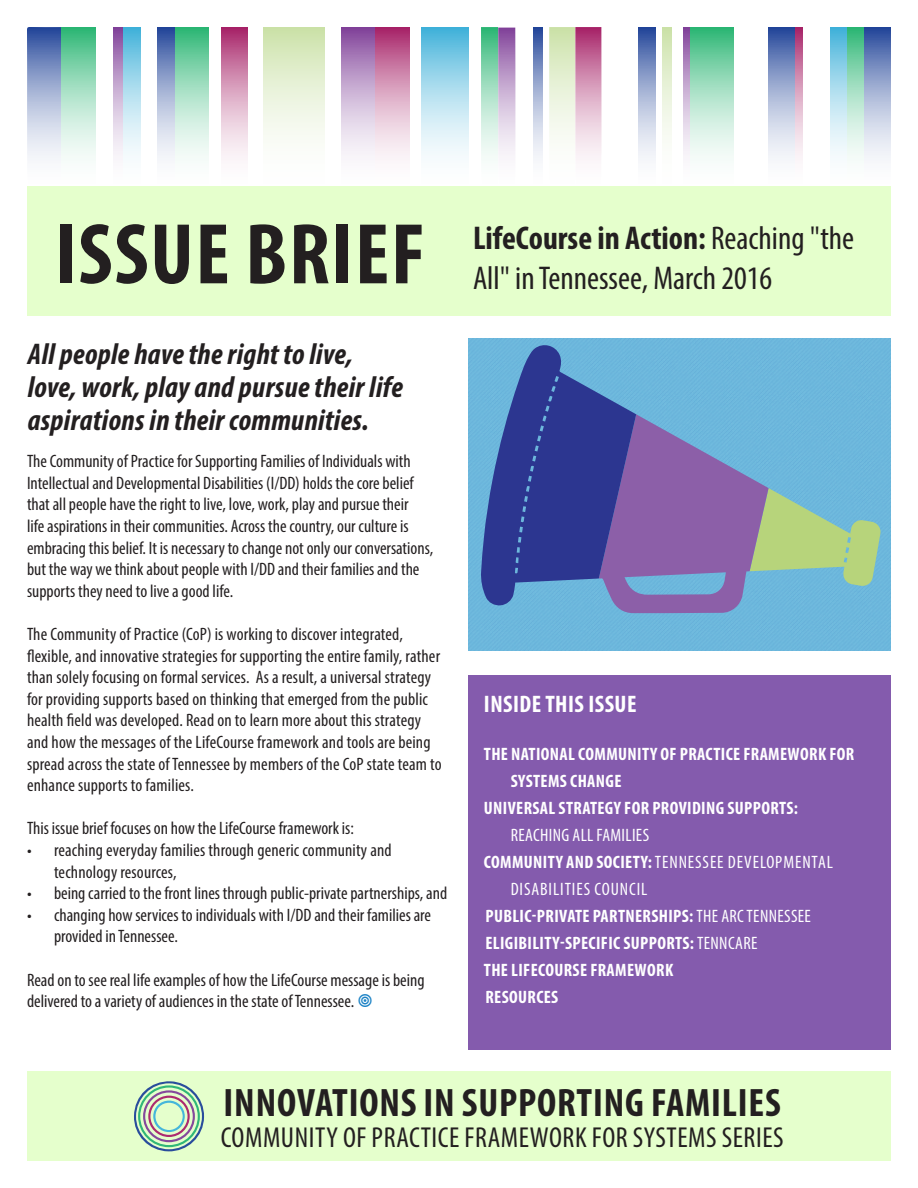
<style>
.page{position:relative;width:918px;height:1188px;background:#fff}
.page>*{position:absolute;margin:0;border:0;box-sizing:border-box;transform-origin:0 0}
.t1{font:700 condensed 87px "Myriad Pro";letter-spacing:.02em;color:#231f20}
.t2{font:700 condensed 39.9px "Myriad Pro";letter-spacing:.02em;color:#231f20}
.t3{font:condensed 33px/39.6px "Myriad Pro";color:#231f20}
.t4{font:italic 700 condensed 30px/33px "Myriad Pro";letter-spacing:.01em;color:#231f20}
.t5{font:condensed 28.95px "Myriad Pro";letter-spacing:.02em;color:#231f20}
.t6{font:700 condensed 24px "Myriad Pro";letter-spacing:.02em;color:#fff}
.t7{font:condensed 18px/21.6px "Myriad Pro";color:#231f20}
.t8{font:700 condensed 18px/27px "Myriad Pro";letter-spacing:.02em;color:#fff}
.t9{font:condensed 18px "Myriad Pro";letter-spacing:.05em;color:#fff}
.s1{font-weight:700}
.s2{font-weight:400}
</style>
<div class="page">
<div style="left:27px;top:1072px;width:864px;height:89px;background:#e5ffcc"></div>
<svg style="left:134px;top:1081px;width:70px;height:70px"></svg>
<div style="left:263px;top:27px;width:61px;height:162px;background:linear-gradient(to bottom,#d1e5b2,#fff)"></div>
<svg style="left:689px;top:27px;width:45px;height:133px;background:#a3ddc2"></svg>
<svg style="left:27px;top:27px;width:34px;height:133px;background:#9faed2"></svg>
<svg style="left:61px;top:27px;width:34px;height:133px;background:#a2dec2"></svg>
<svg style="left:174px;top:27px;width:34px;height:133px;background:#a2ddc2"></svg>
<svg style="left:341px;top:27px;width:34px;height:129px;background:#c6a9d1"></svg>
<svg style="left:375px;top:27px;width:34px;height:133px;background:#d89ebd"></svg>
<svg style="left:863px;top:27px;width:28px;height:133px;background:#9fafd1"></svg>
<svg style="left:768px;top:27px;width:27px;height:133px;background:#9eadd2"></svg>
<svg style="left:222px;top:27px;width:26px;height:133px;background:#d89ebd"></svg>
<svg style="left:157px;top:27px;width:17px;height:133px;background:#9eadd2"></svg>
<svg style="left:638px;top:27px;width:17px;height:133px;background:#9eadd2"></svg>
<svg style="left:846px;top:27px;width:17px;height:133px;background:#a3dec4"></svg>
<svg style="left:830px;top:27px;width:16px;height:129px;background:#a9dbed"></svg>
<svg style="left:113px;top:27px;width:10px;height:129px"></svg>
<svg style="left:662px;top:27px;width:10px;height:113px"></svg>
<svg style="left:795px;top:27px;width:7px;height:133px"></svg>
<svg style="left:683px;top:27px;width:6px;height:129px"></svg>
<svg style="left:123px;top:28px;width:17px;height:128px;background:#a9dced"></svg>
<svg style="left:422px;top:27px;width:47px;height:129px;background:#a9dbed"></svg>
<svg style="left:481px;top:27px;width:34px;height:133px;background:#b5c6ca"></svg>
<svg style="left:533px;top:27px;width:10px;height:133px"></svg>
<svg style="left:549px;top:27px;width:53px;height:133px"></svg>
<div style="left:27px;top:186px;width:864px;height:129px;background:#e5ffcc"></div>
<div style="left:468px;top:339px;width:423px;height:311px;background:#6db8dc"></div>
<svg style="left:481px;top:342px;width:400px;height:271px;background:#6888b9"></svg>
<div style="left:468px;top:675px;width:423px;height:375px;background:#845bad"></div>
<p class="t1" style="left:55px;top:200px;width:372px">ISSUE BRIEF</p>
<p class="t3" style="left:473px;top:218px;width:383px"><span class="s1">LifeCourse in Action:</span> Reaching "the<br>All" in Tennessee, March 2016</p>
<p class="t4" style="left:28px;top:337px;width:377px">All people have the right to live, love, work, play and pursue their life aspirations in their communities.</p>
<p class="t7" style="left:27px;top:450px;width:408px">The Community of Practice for Supporting Families of Individuals with Intellectual and Developmental Disabilities (I/DD) holds the core belief that all people have the right to live, love, work, play and pursue their<br>life aspirations in their communities. Across the country, our culture is embracing this belief. It is necessary to change not only our conversations, but the way we think about people with I/DD and their families and the supports they need to live a good life.</p>
<p class="t7" style="left:27px;top:623px;width:416px">The Community of Practice (CoP) is working to discover integrated, flexible, and innovative strategies for supporting the entire family, rather than solely focusing on formal services. As a result, a universal strategy for providing supports based on thinking that emerged from the public health field was developed. Read on to learn more about this strategy and how the messages of the LifeCourse framework and tools are being spread across the state of Tennessee by members of the CoP state team to enhance supports to families.</p>
<p class="t7" style="left:27px;top:818px;width:328px">This issue brief focuses on how the LifeCourse framework is:</p>
<p class="t7" style="left:54px;top:839px;width:339px;text-indent:-27px">• reaching everyday families through generic community and technology resources,</p>
<p class="t7" style="left:27px;top:882px;width:422px">• being carried to the front lines through public-private partnerships, and</p>
<p class="t7" style="left:54px;top:904px;width:379px;text-indent:-27px">• changing how services to individuals with I/DD and their families are provided in Tennessee.</p>
<p class="t7" style="left:27px;top:969px;width:399px">Read on to see real life examples of how the LifeCourse message is being delivered to a variety of audiences in the state of Tennessee.</p>
<p class="t6" style="left:484px;top:689px;width:154px">INSIDE THIS ISSUE</p>
<p class="t8" style="left:511px;top:740px;width:345px;text-indent:-27px">THE NATIONAL COMMUNITY OF PRACTICE FRAMEWORK FOR<br>SYSTEMS CHANGE</p>
<p class="t8" style="left:511px;top:794px;width:289px;text-indent:-27px">UNIVERSAL STRATEGY FOR PROVIDING SUPPORTS:<br><span class="s2">REACHING ALL FAMILIES</span></p>
<p class="t9" style="left:484px;top:851px;width:351px"><span class="s1">COMMUNITY AND SOCIETY:</span> TENNESSEE DEVELOPMENTAL</p>
<p class="t9" style="left:511px;top:878px;width:138px">DISABILITIES COUNCIL</p>
<p class="t8" style="left:485px;top:902px;width:327px">PUBLIC-PRIVATE PARTNERSHIPS: <span class="s2">THE ARC TENNESSEE</span></p>
<p class="t8" style="left:485px;top:929px;width:274px">ELIGIBILITY-SPECIFIC SUPPORTS: <span class="s2">TENNCARE</span></p>
<p class="t8" style="left:484px;top:956px;width:191px">THE LIFECOURSE FRAMEWORK</p>
<p class="t8" style="left:485px;top:983px;width:74px">RESOURCES</p>
<p class="t2" style="left:224px;top:1078px;width:559px">INNOVATIONS IN SUPPORTING FAMILIES</p>
<p class="t5" style="left:221px;top:1120px;width:565px">COMMUNITY OF PRACTICE FRAMEWORK FOR SYSTEMS SERIES</p>
</div>
